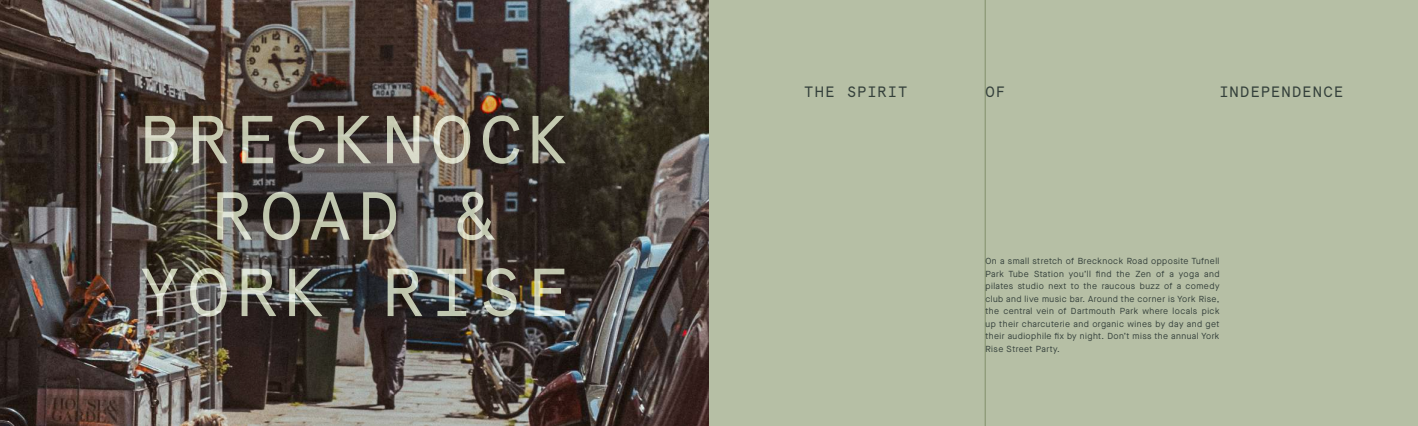
<style>
.page{position:relative;width:1418px;height:426px;background:#fff}
.page>*{position:absolute;margin:0;border:0;box-sizing:border-box;transform-origin:0 0}
.t1{font:67.62px/76.2px "Apercu Mono Pro";letter-spacing:.1em;color:#b6bfa5;text-align:center}
.t2{font:15px "Apercu Mono Pro";letter-spacing:.075em;color:#34403b}
.t3{font:8.75px/12.5px "Maison Neue";letter-spacing:.05em;color:#34403b;text-align:justify}
</style>
<div class="page">
<img style="left:0;top:0;width:709px;height:425px">
<div style="left:709px;top:0;width:708px;height:425px;background:#b6bfa5"></div>
<img style="left:11px;top:0;width:687px;height:425px">
<h1 class="t1" style="left:139px;top:96px;width:433px">BRECKNOCK<br>ROAD &amp;<br>YORK RISE</h1>
<h2 class="t2" style="left:804px;top:80px;width:105px">THE SPIRIT</h2>
<h2 class="t2" style="left:985px;top:80px;width:21px">OF</h2>
<h2 class="t2" style="left:1219px;top:80px;width:125px">INDEPENDENCE</h2>
<p class="t3" style="left:985px;top:254px;width:235px">On a small stretch of Brecknock Road opposite Tufnell Park Tube Station you’ll find the Zen of a yoga and pilates studio next to the raucous buzz of a comedy club and live music bar. Around the corner is York Rise, the central vein of Dartmouth Park where locals pick up their charcuterie and organic wines by day and get their audiophile fix by night. Don’t miss the annual York Rise Street Party.</p>
</div>
